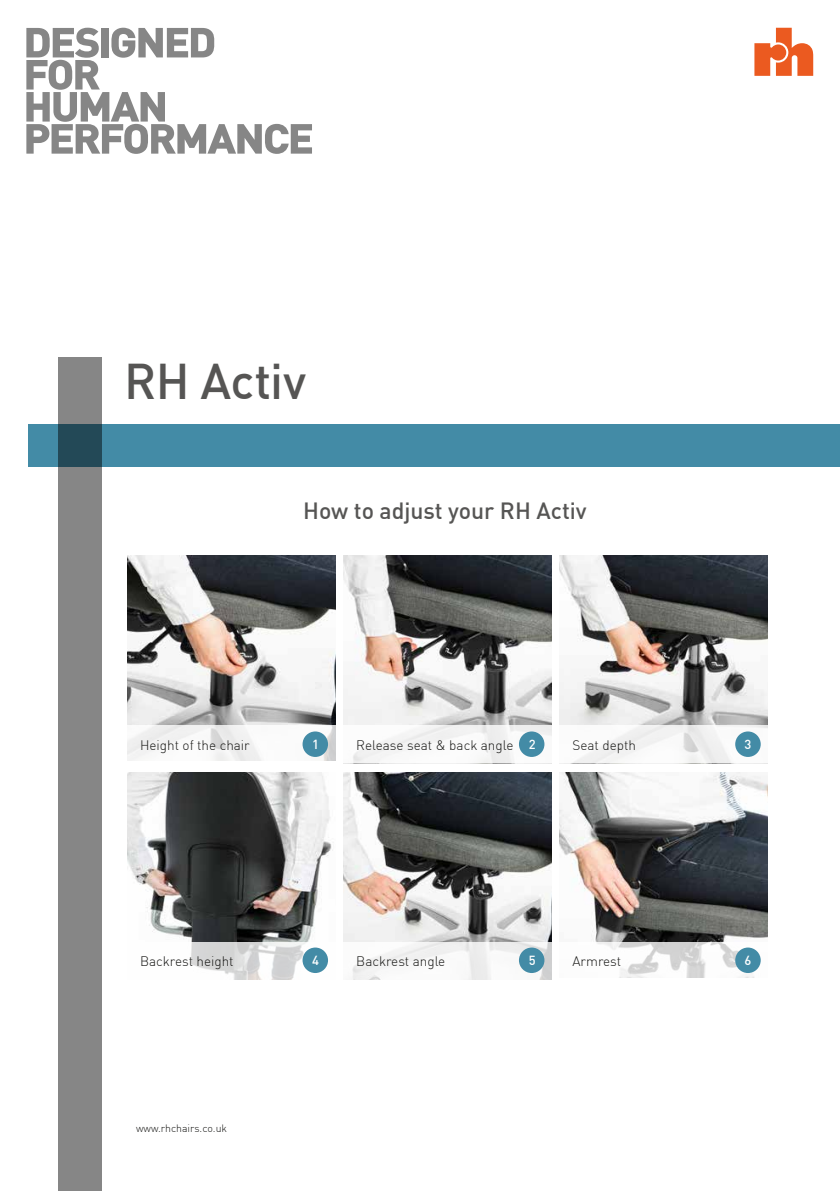
<style>
.page{position:relative;width:840px;height:1191px;background:#fff}
.page>*{position:absolute;margin:0;border:0;box-sizing:border-box;transform-origin:0 0}
.t1{font:500 49.2px "DIN";letter-spacing:-.015em;color:#565554}
.t2{font:500 23px "DIN";color:#565554}
.t3{font:300 13.6px "DIN";color:#161614}
.t4{font:500 13px "DIN";color:#fff}
.t5{font:300 10.4px "DIN";color:#161614}
</style>
<div class="page">
<div style="left:28px;top:424px;width:811px;height:43px;background:#438ba6"></div>
<img style="left:127px;top:772px;width:206px;height:170px">
<img style="left:343px;top:772px;width:208px;height:170px">
<img style="left:559px;top:772px;width:208px;height:170px">
<img style="left:343px;top:555px;width:208px;height:170px">
<img style="left:559px;top:555px;width:208px;height:170px">
<img style="left:127px;top:555px;width:208px;height:170px">
<svg style="left:127px;top:725px;width:208px;height:36px"></svg>
<svg style="left:190px;top:942px;width:138px;height:38px;fill:#d8d8d8"></svg>
<div style="left:343px;top:725px;width:208px;height:38px;background:#f8f8f8"></div>
<svg style="left:352px;top:942px;width:199px;height:38px"></svg>
<svg style="left:573px;top:725px;width:194px;height:38px;fill:#f7f7f6"></svg>
<svg style="left:597px;top:942px;width:164px;height:36px"></svg>
<div style="left:518px;top:731px;width:26px;height:26px;background:#438ba6;border-radius:50%"></div>
<div style="left:734px;top:731px;width:26px;height:26px;background:#438ba6;border-radius:50%"></div>
<div style="left:302px;top:731px;width:26px;height:26px;background:#438ba6;border-radius:50%"></div>
<div style="left:302px;top:947px;width:26px;height:26px;background:#438ba6;border-radius:50%"></div>
<div style="left:518px;top:947px;width:26px;height:26px;background:#438ba6;border-radius:50%"></div>
<div style="left:734px;top:947px;width:26px;height:26px;background:#438ba6;border-radius:50%"></div>
<div style="left:58px;top:357px;width:43px;height:834px;background:#868686"></div>
<svg style="left:26px;top:28px;width:286px;height:126px"></svg>
<svg style="left:754px;top:28px;width:58px;height:48px"></svg>
<h1 class="t1" style="left:124px;top:350px;width:183px">RH Activ</h1>
<h2 class="t2" style="left:303px;top:495px;width:285px">How to adjust your RH Activ</h2>
<p class="t4" style="left:312px;top:736px;width:8px">1</p>
<p class="t4" style="left:744px;top:736px;width:8px">3</p>
<p class="t3" style="left:140px;top:736px;width:111px">Height of the chair</p>
<p class="t4" style="left:528px;top:736px;width:8px">2</p>
<p class="t3" style="left:356px;top:736px;width:159px">Release seat &amp; back angle</p>
<p class="t3" style="left:572px;top:736px;width:65px">Seat depth</p>
<p class="t3" style="left:140px;top:953px;width:95px">Backrest height</p>
<p class="t5" style="left:136px;top:1122px;width:92px">www.rhchairs.co.uk</p>
<p class="t4" style="left:312px;top:952px;width:8px">4</p>
<p class="t4" style="left:528px;top:952px;width:8px">5</p>
<p class="t4" style="left:744px;top:952px;width:8px">6</p>
<p class="t3" style="left:356px;top:953px;width:90px">Backrest angle</p>
<p class="t3" style="left:572px;top:953px;width:50px">Armrest</p>
</div>
